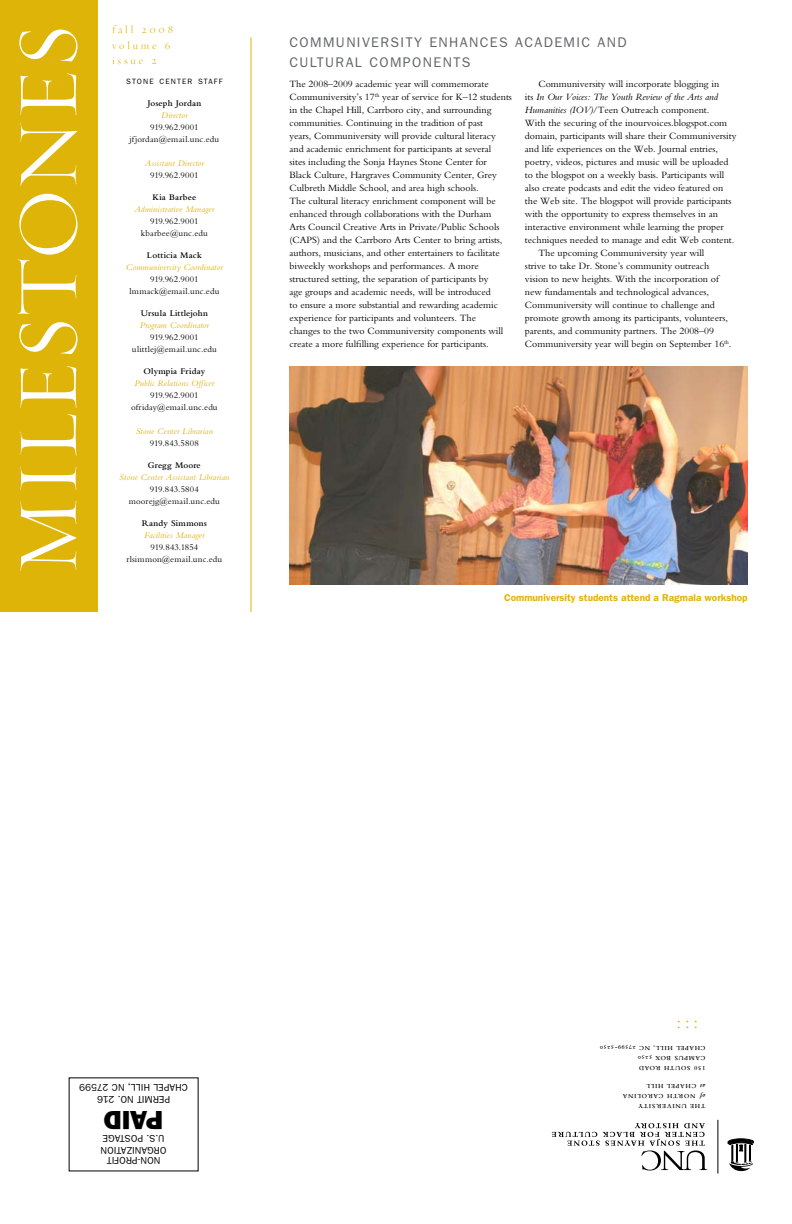
<style>
.page{position:relative;width:792px;height:1224px;background:#fff}
.page>*{position:absolute;margin:0;border:0;box-sizing:border-box;transform-origin:0 0}
.t1{font:87px "Requiem Fine HTF Roman";letter-spacing:-.01em;color:#fff}
.t2{font:800 26.4px "Franklin Gothic";color:#000}
.t3{font:18px "Bembo Std";color:#deb408}
.t4{font:14px/20px "Franklin Gothic";letter-spacing:.1em;color:#636467}
.t5{font:11px/15.7px "Requiem Fine HTF Roman";letter-spacing:.25em;color:#deb408}
.t6{font:10px/13px "Bembo";color:#000}
.t7{font:600 10px "Franklin Gothic";color:#deb408}
.t8{font:italic 10px "Bembo";color:#000}
.t9{font:9.9px/9.9px "Franklin Gothic";letter-spacing:.005em;color:#000;text-align:center}
.t10{font:9px/12px "Bembo Std";letter-spacing:.04em;color:#000;text-align:center}
.t11{font:italic 9px "Bembo Std";letter-spacing:.015em;color:#deb408}
.t12{font:600 9px "Bembo";letter-spacing:.02em;color:#000}
.t13{font:7.7px "ITC Franklin Gothic Std";letter-spacing:.145em;color:#000}
.t14{font:600 6.5px "Bembo";letter-spacing:.12em;color:#000}
.t15{font:6.5px "Bembo Semibold Os F";letter-spacing:.085em;color:#000}
.t16{font:italic 700 6.5px "Bembo Std";color:#000}
.s1{font-style:normal}
.s2{font-style:italic}
</style>
<div class="page">
<hr style="left:718px;top:1120px;width:1px;height:54px;background:#000">
<svg style="left:728px;top:1139px;width:26px;height:32px"></svg>
<svg style="left:552px;top:1123px;width:155px;height:48px"></svg>
<div style="left:0;top:0;width:98px;height:612px;background:#deb408"></div>
<hr style="left:251px;top:38px;width:1px;height:574px;background:#deb408">
<img style="left:290px;top:366px;width:458px;height:219px">
<p class="t5" style="left:112px;top:22px;width:63px">fall 2008 volume 6 issue 2</p>
<h1 class="t1" style="left:-3px;top:576px;width:554px;rotate:-90deg">MILESTONES</h1>
<h3 class="t4" style="left:290px;top:32px;width:339px">COMMUNIVERSITY ENHANCES ACADEMIC AND<br>CULTURAL COMPONENTS</h3>
<p class="t13" style="left:126px;top:77px;width:98px">STONE CENTER STAFF</p>
<p class="t12" style="left:147px;top:98px;width:56px">Joseph Jordan</p>
<p class="t11" style="left:161px;top:110px;width:28px">Director</p>
<p class="t10" style="left:130px;top:121px;width:91px">919.962.9001 jfjordan@email.unc.edu</p>
<p class="t11" style="left:145px;top:158px;width:61px">Assistant Director</p>
<p class="t10" style="left:150px;top:169px;width:50px">919.962.9001</p>
<p class="t12" style="left:152px;top:192px;width:45px">Kia Barbee</p>
<p class="t11" style="left:134px;top:204px;width:81px">Administrative Manager</p>
<p class="t10" style="left:141px;top:215px;width:68px">919.962.9001 kbarbee@unc.edu</p>
<p class="t12" style="left:147px;top:250px;width:56px">Lotticia Mack</p>
<p class="t11" style="left:126px;top:262px;width:98px">Communiversity Coordinator</p>
<p class="t10" style="left:129px;top:273px;width:91px">919.962.9001 lmmack@email.unc.edu</p>
<p class="t12" style="left:141px;top:308px;width:69px">Ursula Littlejohn</p>
<p class="t11" style="left:140px;top:320px;width:71px">Program Coordinator</p>
<p class="t10" style="left:132px;top:331px;width:86px">919.962.9001 ulittlej@email.unc.edu</p>
<p class="t12" style="left:144px;top:366px;width:63px">Olympia Friday</p>
<p class="t11" style="left:134px;top:378px;width:81px">Public Relations Officer</p>
<p class="t10" style="left:131px;top:389px;width:88px">919.962.9001 ofriday@email.unc.edu</p>
<p class="t11" style="left:136px;top:426px;width:79px">Stone Center Librarian</p>
<p class="t10" style="left:150px;top:437px;width:50px">919.843.5808</p>
<p class="t12" style="left:148px;top:460px;width:55px">Gregg Moore</p>
<p class="t11" style="left:119px;top:472px;width:112px">Stone Center Assistant Librarian</p>
<p class="t10" style="left:129px;top:483px;width:93px">919.843.5804 moorejg@email.unc.edu</p>
<p class="t12" style="left:142px;top:518px;width:67px">Randy Simmons</p>
<p class="t11" style="left:144px;top:530px;width:62px">Facilities Manager</p>
<p class="t10" style="left:127px;top:541px;width:97px">919.843.1854 rlsimmon@email.unc.edu</p>
<p class="t6" style="left:289px;top:77px;width:224px">The 2008–2009 academic year will commemorate Communiversity’s 17<sup>th</sup> year of service for K–12 students in the Chapel Hill, Carrboro city, and surrounding communities. Continuing in the tradition of past<br>years, Communiversity will provide cultural literacy and academic enrichment for participants at several<br>sites including the Sonja Haynes Stone Center for<br>Black Culture, Hargraves Community Center, Grey Culbreth Middle School, and area high schools.<br>The cultural literacy enrichment component will be enhanced through collaborations with the Durham<br>Arts Council Creative Arts in Private/Public Schools (CAPS) and the Carrboro Arts Center to bring artists, authors, musicians, and other entertainers to facilitate biweekly workshops and performances. A more structured setting, the separation of participants by<br>age groups and academic needs, will be introduced<br>to ensure a more substantial and rewarding academic experience for participants and volunteers. The<br>changes to the two Communiversity components will create a more fulfilling experience for participants.</p>
<p class="t6" style="left:538px;top:77px;width:182px">Communiversity will incorporate blogging in</p>
<p class="t8" style="left:525px;top:91px;width:195px"><span class="s1">its</span> In Our Voices: The Youth Review of the Arts and</p>
<p class="t6" style="left:525px;top:103px;width:186px"><span class="s2">Humanities (IOV)</span>/Teen Outreach component.</p>
<p class="t6" style="left:525px;top:116px;width:204px">With the securing of the inourvoices.blogspot.com</p>
<p class="t6" style="left:525px;top:129px;width:213px">domain, participants will share their Communiversity</p>
<p class="t6" style="left:525px;top:142px;width:195px">and life experiences on the Web. Journal entries,</p>
<p class="t6" style="left:525px;top:155px;width:205px">poetry, videos, pictures and music will be uploaded</p>
<p class="t6" style="left:525px;top:168px;width:201px">to the blogspot on a weekly basis. Participants will</p>
<p class="t6" style="left:525px;top:181px;width:200px">also create podcasts and edit the video featured on</p>
<p class="t6" style="left:525px;top:194px;width:208px">the Web site. The blogspot will provide participants</p>
<p class="t6" style="left:525px;top:207px;width:194px">with the opportunity to express themselves in an</p>
<p class="t6" style="left:525px;top:220px;width:200px">interactive environment while learning the proper</p>
<p class="t6" style="left:525px;top:233px;width:211px">techniques needed to manage and edit Web content.</p>
<p class="t6" style="left:538px;top:246px;width:167px">The upcoming Communiversity year will</p>
<p class="t6" style="left:525px;top:259px;width:186px">strive to take Dr. Stone’s community outreach</p>
<p class="t6" style="left:525px;top:272px;width:195px">vision to new heights. With the incorporation of</p>
<p class="t6" style="left:525px;top:285px;width:186px">new fundamentals and technological advances,</p>
<p class="t6" style="left:525px;top:298px;width:191px">Communiversity will continue to challenge and</p>
<p class="t6" style="left:525px;top:311px;width:204px">promote growth among its participants, volunteers,</p>
<p class="t6" style="left:525px;top:324px;width:190px">parents, and community partners. The 2008–09</p>
<p class="t6" style="left:525px;top:337px;width:208px">Communiversity year will begin on September 16<sup>th</sup>.</p>
<p class="t7" style="left:504px;top:592px;width:245px">Communiversity students attend a Ragmala workshop</p>
<h3 class="t3" style="left:677px;top:1012px;width:23px">: : :</h3>
<p class="t15" style="left:636px;top:1052px;width:37px;rotate:-180deg">27599-5250</p>
<p class="t14" style="left:650px;top:1052px;width:7px;rotate:-180deg">NC</p>
<p class="t14" style="left:673px;top:1052px;width:21px;rotate:-180deg">Hill,</p>
<p class="t14" style="left:706px;top:1052px;width:31px;rotate:-180deg">Chapel</p>
<p class="t15" style="left:652px;top:1062px;width:16px;rotate:-180deg">5250</p>
<p class="t14" style="left:678px;top:1062px;width:24px;rotate:-180deg">s Box</p>
<p class="t14" style="left:706px;top:1062px;width:23px;rotate:-180deg">Campu</p>
<p class="t9" style="left:188px;top:1105px;width:110px;line-height:11.5px;rotate:-180deg">PERMIT NO. 216<br>CHAPEL HILL, NC 27599</p>
<h2 class="t2" style="left:163px;top:1135px;width:61px;rotate:-180deg">Paid</h2>
<p class="t9" style="left:165px;top:1144px;width:63px;rotate:-180deg">U S. . POSTAGE</p>
<p class="t9" style="left:167px;top:1165px;width:67px;rotate:-180deg">N ON-PROFIT<br>ORGANIZATION</p>
<p class="t14" style="left:660px;top:1072px;width:23px;rotate:-180deg">Road</p>
<p class="t14" style="left:669px;top:1072px;width:7px;rotate:-180deg">h</p>
<p class="t14" style="left:691px;top:1072px;width:17px;rotate:-180deg">Sout</p>
<p class="t14" style="left:706px;top:1072px;width:13px;rotate:-180deg">150</p>
<p class="t14" style="left:663px;top:1090px;width:19px;rotate:-180deg">hill</p>
<p class="t14" style="left:696px;top:1090px;width:31px;rotate:-180deg">chapel</p>
<p class="t16" style="left:706px;top:1090px;width:7px;rotate:-180deg">at</p>
<p class="t14" style="left:664px;top:1100px;width:42px;rotate:-180deg">carol ni a</p>
<p class="t14" style="left:673px;top:1100px;width:7px;rotate:-180deg">h</p>
<p class="t14" style="left:696px;top:1100px;width:21px;rotate:-180deg">nort</p>
<p class="t16" style="left:706px;top:1100px;width:6px;rotate:-180deg">of</p>
<p class="t14" style="left:643px;top:1110px;width:6px;rotate:-180deg">y</p>
<p class="t14" style="left:687px;top:1110px;width:42px;rotate:-180deg">u niversit</p>
<p class="t14" style="left:700px;top:1110px;width:11px;rotate:-180deg">he</p>
<p class="t14" style="left:706px;top:1110px;width:4px;rotate:-180deg">t</p>
</div>
